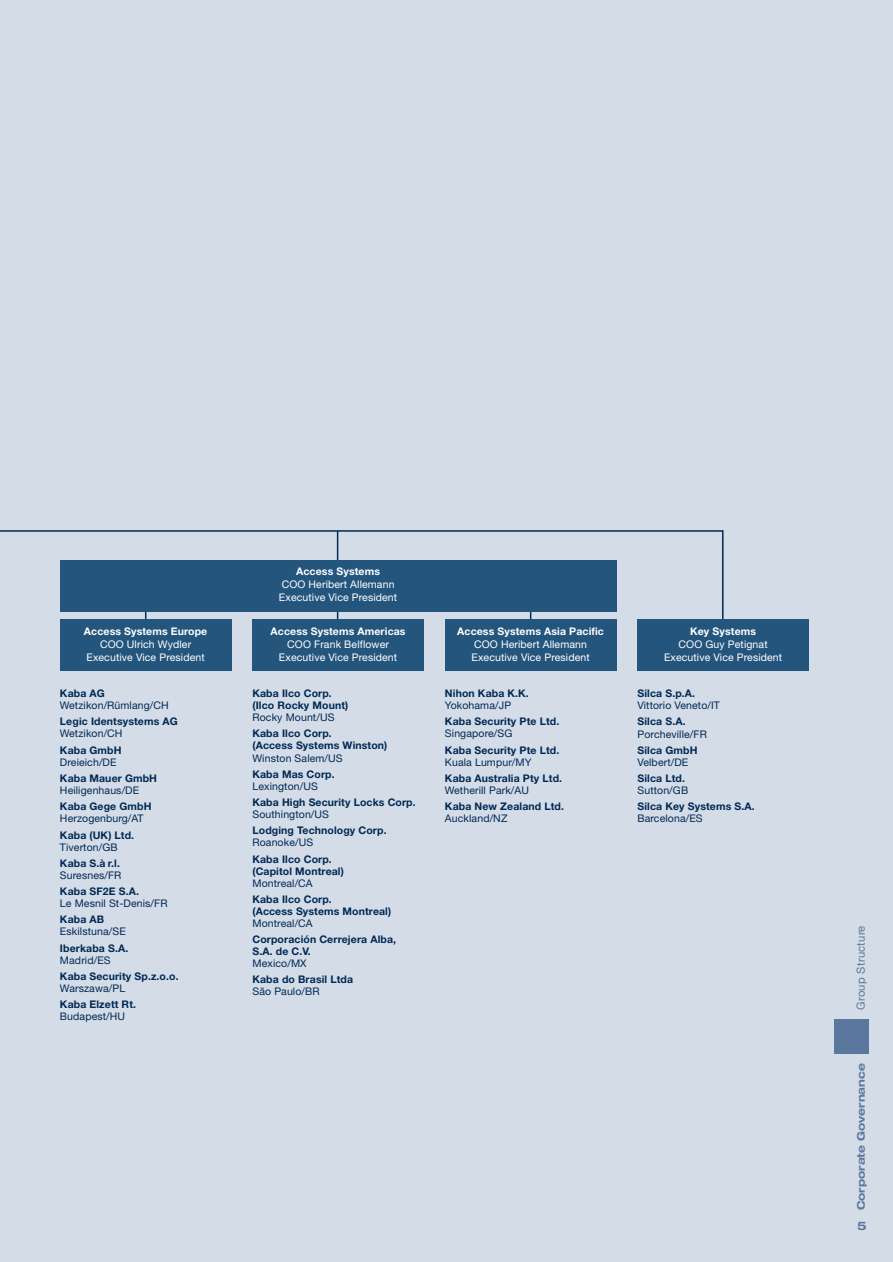
<style>
.page{position:relative;width:893px;height:1262px;background:#fff}
.page>*{position:absolute;margin:0;border:0;box-sizing:border-box;transform-origin:0 0}
.t1{font:700 expanded 11.7px "Helvetica Neue";color:#5a789d}
.t2{font:11.25px "Helvetica Neue";letter-spacing:.02em;color:#5a789d}
.t3{font:700 10.5px/12px "Helvetica Neue";letter-spacing:.01em;color:#002954}
.t4{font:10.5px "Helvetica Neue";letter-spacing:.01em;color:#002954}
.t5{font:10.5px/12.8px "Helvetica Neue";letter-spacing:.01em;color:#fff;text-align:center}
.t6{font:700 10.5px "Helvetica Neue";letter-spacing:.01em;color:#fff}
.t7{font:700 expanded 10.5px "Helvetica Neue";color:#5a789d}
</style>
<div class="page">
<div style="left:0;top:0;width:892px;height:1261px;background:#d4dce8"></div>
<div style="left:834px;top:1019px;width:34px;height:34px;background:#5a789d"></div>
<hr style="left:722px;top:530px;width:1px;height:125px;background:#002954">
<hr style="left:530px;top:583px;width:1px;height:65px;background:#002954">
<hr style="left:337px;top:531px;width:1px;height:117px;background:#002954">
<hr style="left:145px;top:583px;width:1px;height:65px;background:#002954">
<div style="left:60px;top:560px;width:556px;height:51px;background:#24557d"></div>
<hr style="left:0;top:530px;width:722px;height:1px;background:#002954">
<div style="left:60px;top:619px;width:171px;height:51px;background:#24557d"></div>
<div style="left:252px;top:619px;width:171px;height:51px;background:#24557d"></div>
<div style="left:445px;top:619px;width:171px;height:51px;background:#24557d"></div>
<div style="left:637px;top:619px;width:171px;height:51px;background:#24557d"></div>
<p class="t6" style="left:84px;top:627px;width:125px">Access Systems Europe</p>
<p class="t5" style="left:86px;top:638px;width:120px">COO Ulrich Wydler<br>Executive Vice President</p>
<p class="t3" style="left:60px;top:688px;width:46px">Kaba AG</p>
<p class="t4" style="left:60px;top:701px;width:110px">Wetzikon/Rümlang/CH</p>
<p class="t3" style="left:60px;top:716px;width:119px">Legic Identsystems AG</p>
<p class="t4" style="left:60px;top:730px;width:64px">Wetzikon/CH</p>
<p class="t3" style="left:60px;top:745px;width:63px">Kaba GmbH</p>
<p class="t4" style="left:60px;top:758px;width:58px">Dreieich/DE</p>
<p class="t3" style="left:60px;top:773px;width:99px">Kaba Mauer GmbH</p>
<p class="t4" style="left:60px;top:786px;width:81px">Heiligenhaus/DE</p>
<p class="t3" style="left:60px;top:801px;width:93px">Kaba Gege GmbH</p>
<p class="t4" style="left:60px;top:814px;width:85px">Herzogenburg/AT</p>
<p class="t3" style="left:60px;top:829px;width:76px">Kaba (UK) Ltd.</p>
<p class="t4" style="left:60px;top:843px;width:59px">Tiverton/GB</p>
<p class="t3" style="left:60px;top:858px;width:62px">Kaba S.à r.l.</p>
<p class="t4" style="left:60px;top:871px;width:63px">Suresnes/FR</p>
<p class="t3" style="left:60px;top:886px;width:80px">Kaba SF2E S.A.</p>
<p class="t4" style="left:60px;top:899px;width:109px">Le Mesnil St-Denis/FR</p>
<p class="t3" style="left:60px;top:914px;width:46px">Kaba AB</p>
<p class="t4" style="left:60px;top:927px;width:67px">Eskilstuna/SE</p>
<p class="t3" style="left:60px;top:942px;width:70px">Iberkaba S.A.</p>
<p class="t4" style="left:60px;top:956px;width:52px">Madrid/ES</p>
<p class="t3" style="left:60px;top:971px;width:120px">Kaba Security Sp.z.o.o.</p>
<p class="t4" style="left:60px;top:984px;width:67px">Warszawa/PL</p>
<p class="t3" style="left:60px;top:999px;width:78px">Kaba Elzett Rt.</p>
<p class="t4" style="left:60px;top:1012px;width:67px">Budapest/HU</p>
<p class="t6" style="left:296px;top:568px;width:85px">Access Systems</p>
<p class="t5" style="left:279px;top:579px;width:120px;text-align:left">COO Heribert Allemann<br>Executive Vice President</p>
<p class="t6" style="left:270px;top:627px;width:136px">Access Systems Americas</p>
<p class="t5" style="left:279px;top:638px;width:120px">COO Frank Belflower<br>Executive Vice President</p>
<p class="t3" style="left:252px;top:688px;width:97px">Kaba Ilco Corp. (Ilco Rocky Mount)</p>
<p class="t4" style="left:252px;top:713px;width:84px">Rocky Mount/US</p>
<p class="t3" style="left:252px;top:728px;width:136px">Kaba Ilco Corp.<br>(Access Systems Winston)</p>
<p class="t4" style="left:252px;top:754px;width:92px">Winston Salem/US</p>
<p class="t3" style="left:252px;top:769px;width:84px">Kaba Mas Corp.</p>
<p class="t4" style="left:252px;top:782px;width:67px">Lexington/US</p>
<p class="t3" style="left:252px;top:797px;width:165px">Kaba High Security Locks Corp.</p>
<p class="t4" style="left:252px;top:810px;width:78px">Southington/US</p>
<p class="t3" style="left:252px;top:825px;width:136px">Lodging Technology Corp.</p>
<p class="t4" style="left:252px;top:838px;width:62px">Roanoke/US</p>
<p class="t3" style="left:252px;top:853px;width:93px">Kaba Ilco Corp. (Capitol Montreal)</p>
<p class="t4" style="left:252px;top:879px;width:62px">Montreal/CA</p>
<p class="t3" style="left:252px;top:894px;width:140px">Kaba Ilco Corp.<br>(Access Systems Montreal)</p>
<p class="t4" style="left:252px;top:919px;width:62px">Montreal/CA</p>
<p class="t3" style="left:252px;top:934px;width:145px">Corporación Cerrejera Alba,<br>S.A. de C.V.</p>
<p class="t4" style="left:252px;top:959px;width:56px">Mexico/MX</p>
<p class="t3" style="left:252px;top:974px;width:102px">Kaba do Brasil Ltda</p>
<p class="t4" style="left:252px;top:987px;width:69px">São Paulo/BR</p>
<p class="t6" style="left:457px;top:627px;width:148px">Access Systems Asia Pacific</p>
<p class="t5" style="left:471px;top:638px;width:120px;text-align:left">COO Heribert Allemann<br>Executive Vice President</p>
<p class="t3" style="left:445px;top:688px;width:85px">Nihon Kaba K.K.</p>
<p class="t4" style="left:445px;top:701px;width:68px">Yokohama/JP</p>
<p class="t3" style="left:445px;top:716px;width:116px">Kaba Security Pte Ltd.</p>
<p class="t4" style="left:445px;top:730px;width:69px">Singapore/SG</p>
<p class="t3" style="left:445px;top:745px;width:116px">Kaba Security Pte Ltd.</p>
<p class="t4" style="left:445px;top:758px;width:88px">Kuala Lumpur/MY</p>
<p class="t3" style="left:445px;top:773px;width:119px">Kaba Australia Pty Ltd.</p>
<p class="t4" style="left:445px;top:786px;width:86px">Wetherill Park/AU</p>
<p class="t3" style="left:445px;top:801px;width:120px">Kaba New Zealand Ltd.</p>
<p class="t4" style="left:445px;top:814px;width:64px">Auckland/NZ</p>
<p class="t6" style="left:690px;top:627px;width:67px">Key Systems</p>
<p class="t5" style="left:664px;top:638px;width:120px">COO Guy Petignat<br>Executive Vice President</p>
<p class="t3" style="left:637px;top:688px;width:59px">Silca S.p.A.</p>
<p class="t4" style="left:637px;top:701px;width:84px">Vittorio Veneto/IT</p>
<p class="t3" style="left:637px;top:716px;width:50px">Silca S.A.</p>
<p class="t4" style="left:637px;top:730px;width:71px">Porcheville/FR</p>
<p class="t3" style="left:637px;top:745px;width:61px">Silca GmbH</p>
<p class="t4" style="left:637px;top:758px;width:52px">Velbert/DE</p>
<p class="t3" style="left:637px;top:773px;width:49px">Silca Ltd.</p>
<p class="t4" style="left:637px;top:786px;width:52px">Sutton/GB</p>
<p class="t3" style="left:637px;top:801px;width:119px">Silca Key Systems S.A.</p>
<p class="t4" style="left:637px;top:814px;width:67px">Barcelona/ES</p>
<p class="t2" style="left:856px;top:1009px;width:86px;rotate:-90deg">Group Structure</p>
<p class="t7" style="left:857px;top:1210px;width:148px;rotate:-90deg">Corporate Governance</p>
<p class="t1" style="left:857px;top:1221px;width:11px">5</p>
</div>
